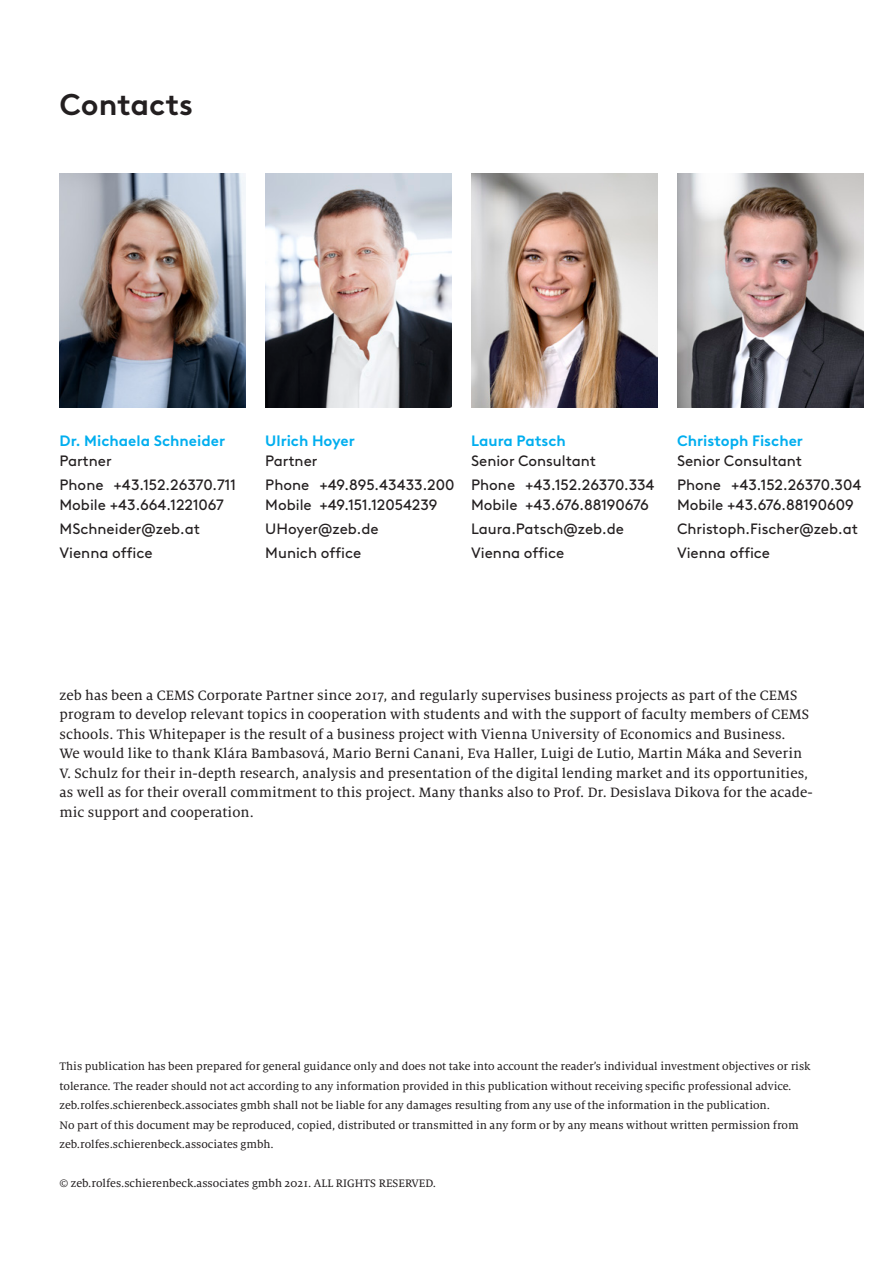
<style>
.page{position:relative;width:893px;height:1263px;background:#fff}
.page>*{position:absolute;margin:0;border:0;box-sizing:border-box;transform-origin:0 0}
.t1{font:700 30px "Brown LL";color:#231f20}
.t2{font:15px/19.5px "Milo Serif Pro Text";letter-spacing:.005em;color:#231f20}
.t3{font:15px/24.3px "Brown LL";color:#231f20}
.t4{font:700 15px "Brown LL";color:#00aeef}
.t5{font:12px/19.5px "Milo Serif Pro Text";color:#231f20}
</style>
<div class="page">
<img style="left:471px;top:173px;width:186px;height:234px">
<img style="left:677px;top:173px;width:186px;height:234px">
<img style="left:265px;top:173px;width:187px;height:234px">
<img style="left:60px;top:173px;width:186px;height:234px">
<h1 class="t1" style="left:60px;top:81px;width:135px">Contacts</h1>
<p class="t4" style="left:60px;top:429px;width:167px">Dr. Michaela Schneider</p>
<p class="t3" style="left:60px;top:447px;width:178px">Partner<br>Phone +43.152.26370.711</p>
<p class="t3" style="left:60px;top:491px;width:166px">Mobile +43.664.1221067<br>MSchneider@zeb.at<br>Vienna office</p>
<p class="t4" style="left:265px;top:429px;width:91px">Ulrich Hoyer</p>
<p class="t3" style="left:265px;top:447px;width:191px">Partner<br>Phone +49.895.43433.200</p>
<p class="t3" style="left:265px;top:491px;width:174px">Mobile +49.151.12054239<br>UHoyer@zeb.de<br>Munich office</p>
<p class="t4" style="left:471px;top:429px;width:96px">Laura Patsch</p>
<p class="t3" style="left:471px;top:447px;width:185px">Senior Consultant<br>Phone +43.152.26370.334</p>
<p class="t3" style="left:471px;top:491px;width:179px">Mobile +43.676.88190676<br>Laura.Patsch@zeb.de<br>Vienna office</p>
<p class="t4" style="left:677px;top:429px;width:128px">Christoph Fischer</p>
<p class="t3" style="left:677px;top:447px;width:186px">Senior Consultant<br>Phone +43.152.26370.304</p>
<p class="t3" style="left:677px;top:491px;width:182px">Mobile +43.676.88190609<br>Christoph.Fischer@zeb.at<br>Vienna office</p>
<p class="t2" style="left:60px;top:685px;width:755px">zeb has been a CEMS Corporate Partner since 2017, and regularly supervises business projects as part of the CEMS program to develop relevant topics in cooperation with students and with the support of faculty members of CEMS schools. This Whitepaper is the result of a business project with Vienna University of Economics and Business.<br>We would like to thank Klára Bambasová, Mario Berni Canani, Eva Haller, Luigi de Lutio, Martin Máka and Severin V. Schulz for their in-depth research, analysis and presentation of the digital lending market and its opportunities, as well as for their overall commitment to this project. Many thanks also to Prof. Dr. Desislava Dikova for the acade&shy;mic support and cooperation.</p>
<p class="t5" style="left:60px;top:1057px;width:753px">This publication has been prepared for general guidance only and does not take into account the reader’s individual investment objectives or risk tolerance. The reader should not act according to any information provided in this publication without receiving specific professional advice. zeb.rolfes.schierenbeck.associates gmbh shall not be liable for any damages resulting from any use of the information in the publication.<br>No part of this document may be reproduced, copied, distributed or transmitted in any form or by any means without written permission from zeb.rolfes.schierenbeck.associates gmbh.</p>
<p class="t5" style="left:60px;top:1174px;width:378px">© zeb.rolfes.schierenbeck.associates gmbh 2021. ALL RIGHTS RESERVED.</p>
</div>
